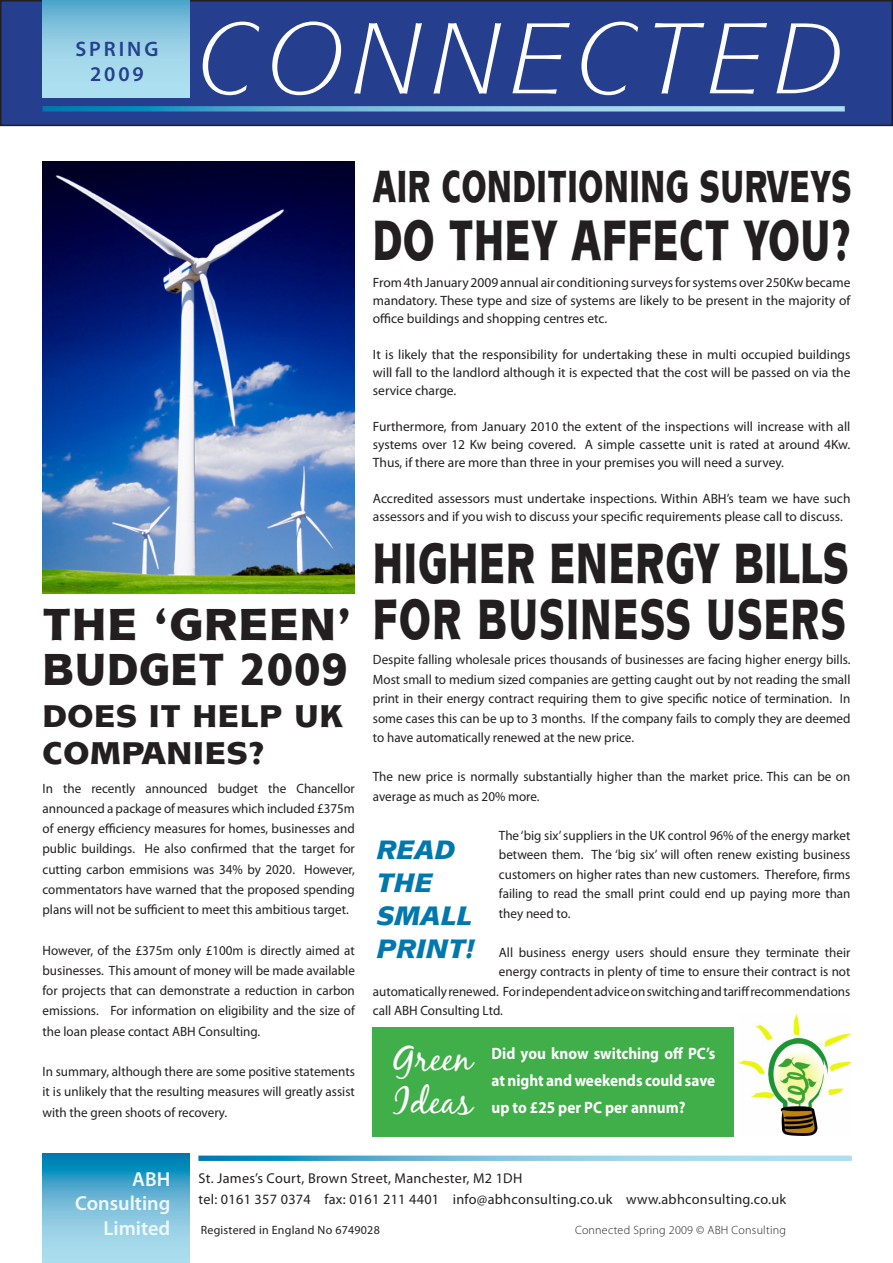
<style>
.page{position:relative;width:893px;height:1263px;background:#fff}
.page>*{position:absolute;margin:0;border:0;box-sizing:border-box;transform-origin:0 0}
.t1{font:italic 101.25px "Mixage IT Cby BT";letter-spacing:.07em;color:#fff}
.t2{font:900 57px/55.5px "Mixage IT Cby BT";letter-spacing:.02em;color:#231f20;scale:.67 1}
.t3{font:900 45px "Mixage IT Cby BT";letter-spacing:.02em;color:#231f20;scale:.67 1}
.t4{font:900 45px "Mixage IT Cby BT";letter-spacing:.02em;color:#231f20}
.t5{font:900 45px "Mixage IT Cby BT";letter-spacing:.02em;color:#231f20;scale:.89 1}
.t6{font:36px/43.3px "Black Jack";color:#fff;scale:1.05 1}
.t7{font:900 31.5px "Mixage IT Cby BT";letter-spacing:.02em;color:#231f20}
.t8{font:italic 900 26.7px/33px "Mixage IT Cby BT";color:#0078ae}
.t9{font:600 21px "Myriad Pro";letter-spacing:.14em;color:#253f8e}
.t10{font:600 20.25px "Myriad Pro";color:#eef8fb}
.t11{font:700 16.5px/27px "Myriad Pro";color:#fff;text-align:justify;scale:.92 1}
.t12{font:14.25px "Myriad Pro";letter-spacing:.02em;color:#231f20}
.t13{font:13.5px/20.2px "Myriad Pro";color:#231f20;text-align:justify}
.t14{font:300 12px "Myriad Pro";letter-spacing:.02em;color:#231f20}
.t15{font:12px "Myriad Pro";letter-spacing:.02em;color:#231f20}
</style>
<div class="page">
<div style="left:1px;top:1px;width:891px;height:124px;background:#253f8e"></div>
<div style="left:0;top:0;width:893px;height:126px;border:2px solid #231f20"></div>
<svg style="left:43px;top:0;width:147px;height:98px;background:#90cce3"></svg>
<svg style="left:43px;top:1154px;width:147px;height:109px;background:#69b8d6"></svg>
<svg style="left:43px;top:106px;width:802px;height:5px;background:#70b9d7"></svg>
<img style="left:43px;top:162px;width:312px;height:432px">
<div style="left:372px;top:1028px;width:362px;height:109px;background:#40ae49"></div>
<img style="left:739px;top:1015px;width:111px;height:120px">
<svg style="left:198px;top:1155px;width:654px;height:6px;background:#82c4de"></svg>
<p class="t9" style="left:75px;top:36px;width:85px">SPRING</p>
<p class="t9" style="left:90px;top:61px;width:55px">2009</p>
<p class="t1" style="left:198px;top:-3px;width:647px">CONNECTED</p>
<p class="t3" style="left:373px;top:158px;width:716px">AIR CONDITIONING SU RVEYS</p>
<p class="t2" style="left:373px;top:212px;width:716px">DO THEY AFFECT YOU?</p>
<p class="t13" style="left:373px;top:273px;width:479px;line-height:18px">From 4th January 2009 annual air conditioning surveys for systems over 250Kw became mandatory. These type and size of systems are likely to be present in the majority of office buildings and shopping centres etc.</p>
<p class="t13" style="left:373px;top:345px;width:479px;line-height:18px">It is likely that the responsibility for undertaking these in multi occupied buildings will fall to the landlord although it is expected that the cost will be passed on via the service charge.</p>
<p class="t13" style="left:373px;top:417px;width:479px;line-height:18px">Furthermore, from January 2010 the extent of the inspections will increase with all systems over 12 Kw being covered. A simple cassette unit is rated at around 4Kw.<br>Thus, if there are more than three in your premises you will need a survey.</p>
<p class="t13" style="left:373px;top:489px;width:479px;line-height:18px">Accredited assessors must undertake inspections. Within ABH’s team we have such assessors and if you wish to discuss your specific requirements please call to discuss.</p>
<p class="t4" style="left:43px;top:596px;width:311px">THE ‘GREEN’</p>
<p class="t5" style="left:43px;top:641px;width:345px">BU DGET 2009</p>
<p class="t7" style="left:43px;top:696px;width:276px">DOES IT HELP UK</p>
<p class="t7" style="left:43px;top:734px;width:224px">COMPANIES?</p>
<p class="t13" style="left:43px;top:778px;width:314px">In the recently announced budget the Chancellor announced a package of measures which included £375m of energy efficiency measures for homes, businesses and public buildings. He also confirmed that the target for cutting carbon emmisions was 34% by 2020. However, commentators have warned that the proposed spending plans will not be sufficient to meet this ambitious target.</p>
<p class="t13" style="left:43px;top:940px;width:314px">However, of the £375m only £100m is directly aimed at businesses. This amount of money will be made available for projects that can demonstrate a reduction in carbon emissions. For information on eligibility and the size of the loan please contact ABH Consulting.</p>
<p class="t13" style="left:43px;top:1061px;width:314px">In summary, although there are some positive statements it is unlikely that the resulting measures will greatly assist with the green shoots of recovery.</p>
<p class="t2" style="left:373px;top:535px;width:711px">HIGHER ENERGY BILLS<br>FOR BUSINESS USERS</p>
<p class="t13" style="left:373px;top:650px;width:479px;line-height:19.5px">Despite falling wholesale prices thousands of businesses are facing higher energy bills.<br>Most small to medium sized companies are getting caught out by not reading the small print in their energy contract requiring them to give specific notice of termination. In some cases this can be up to 3 months. If the company fails to comply they are deemed to have automatically renewed at the new price.</p>
<p class="t13" style="left:373px;top:767px;width:479px;line-height:19.5px">The new price is normally substantially higher than the market price. This can be on average as much as 20% more.</p>
<p class="t13" style="left:499px;top:825px;width:353px;line-height:19.5px">The ‘big six’ suppliers in the UK control 96% of the energy market between them. The ‘big six’ will often renew existing business customers on higher rates than new customers. Therefore, firms failing to read the small print could end up paying more than they need to.</p>
<p class="t13" style="left:499px;top:942px;width:353px">All business energy users should ensure they terminate their</p>
<p class="t13" style="left:499px;top:961px;width:353px">energy contracts in plenty of time to ensure their contract is not</p>
<p class="t13" style="left:373px;top:981px;width:479px">automatically renewed. For independent advice on switching and tariff recommendations</p>
<p class="t13" style="left:373px;top:1000px;width:132px">call ABH Consulting Ltd.</p>
<p class="t8" style="left:377px;top:833px;width:100px">READ<br>THE<br>SMALL<br>PRINT!</p>
<p class="t6" style="left:393px;top:1035px;width:77px">Green<br>Ideas</p>
<p class="t11" style="left:492px;top:1040px;width:245px">Did you know switching off PC’s at night and weekends could save up to £25 per PC per annum?</p>
<p class="t10" style="left:132px;top:1166px;width:40px">ABH</p>
<p class="t10" style="left:75px;top:1191px;width:97px">Consulting</p>
<p class="t10" style="left:104px;top:1215px;width:68px">Limited</p>
<p class="t15" style="left:201px;top:1222px;width:181px">Registered in England No 6749028</p>
<p class="t14" style="left:575px;top:1222px;width:212px">Connected Spring 2009 © ABH Consulting</p>
<p class="t12" style="left:198px;top:1169px;width:325px">St. James’s Court, Brown Street, Manchester, M2 1DH</p>
<p class="t12" style="left:198px;top:1190px;width:589px">tel: 0161 357 0374 fax: 0161 211 4401 info@abhconsulting.co.uk www.abhconsulting.co.uk</p>
</div>
